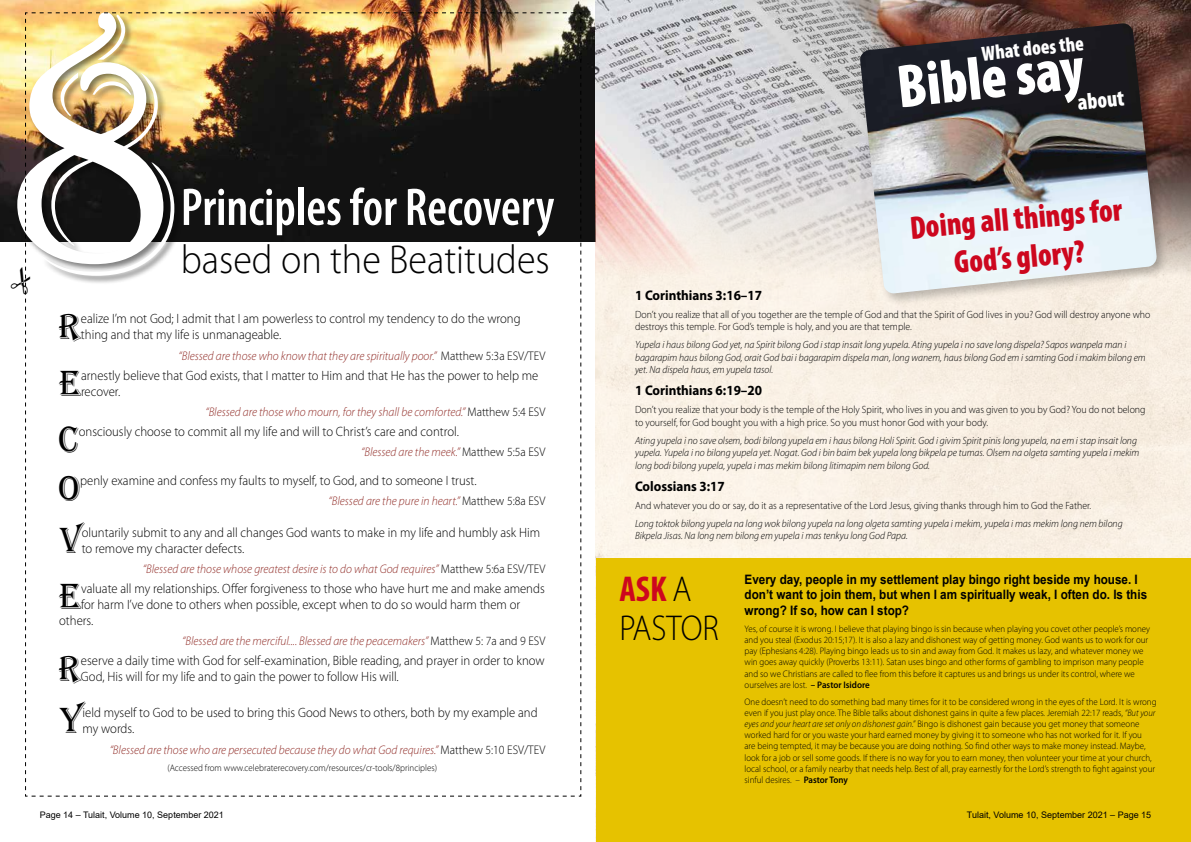
<style>
.page{position:relative;width:1191px;height:842px;background:#fff}
.page>*{position:absolute;margin:0;border:0;box-sizing:border-box;transform-origin:0 0}
.t1{font:313px "Algerian";color:#fff;scale:.94 1}
.t2{font:900 condensed 61.4px "Myriad Pro";color:#fff;scale:.94 1}
.t3{font:600 condensed 53.6px "Myriad Pro";color:#fff;scale:.94 1}
.t4{font:300 40.6px "Myriad Pro";color:#000;scale:.94 1}
.t5{font:37.4px "Algerian";color:#000;scale:.94 1}
.t6{font:300 36px/38.5px "Myriad Pro";color:#000;scale:.9 1}
.t7{font:900 condensed 32.5px/38.4px "Myriad Pro";color:#cd071e;text-align:center;scale:.94 1}
.t8{font:900 condensed 22.9px "Myriad Pro";color:#fff;scale:.94 1}
.t9{font:900 condensed 20.8px "Myriad Pro";color:#fff;scale:.94 1}
.t10{font:700 14px "Myriad Pro";color:#000;scale:.94 1}
.t11{font:300 13.5px/15.9px "Myriad Pro";color:#000;scale:.94 1}
.t12{font:700 13px/15.3px "Arial";color:#000;scale:.9 1}
.t13{font:italic 300 12.5px "Myriad Pro";color:#912d28;scale:.94 1}
.t14{font:italic 300 10.5px/12.4px "Myriad Pro";color:#000;scale:.94 1}
.t15{font:300 10.5px/12.4px "Myriad Pro";color:#000;scale:.94 1}
.t16{font:300 9.5px/11.2px "Myriad Pro";color:#000;scale:.94 1}
.t17{font:9px "Arial";color:#000}
.s1{font-style:normal;color:#000}
.s2{font-weight:700;font-stretch:condensed;color:#cd071e}
.s3{font-weight:600}
.s4{font-style:italic}
</style>
<div class="page">
<img style="left:0;top:0;width:595px;height:241px">
<img style="left:595px;top:0;width:596px;height:383px">
<div style="left:596px;top:558px;width:595px;height:284px;background:#e6c200"></div>
<div style="left:856px;top:20px;width:313px;height:286px;background:#000;opacity:.25"></div>
<img style="left:859px;top:23px;width:298px;height:271px">
<div style="left:909px;top:428px;width:27px;height:22px;background:#f8eee2"></div>
<div style="left:652px;top:178px;width:28px;height:22px;background:#eceae8"></div>
<svg style="left:11px;top:12px;width:570px;height:785px"></svg>
<h1 class="t1" style="left:7px;top:-9px;width:189px">8</h1>
<h3 class="t3" style="left:181px;top:174px;width:399px">Principles for Recovery</h3>
<h3 class="t4" style="left:181px;top:235px;width:394px">based on the Beatitudes</h3>
<h3 class="t5" style="left:59px;top:306px;width:25px">R</h3>
<h3 class="t11" style="left:81px;top:311px;width:469px">ealize I’m not God; I admit that I am powerless to control my tendency to do the wrong thing and that my life is unmanageable.</h3>
<h3 class="t13" style="left:178px;top:348px;width:392px">“Blessed are those who know that they are spiritually poor.” <span class="s1">Matthew 5:3a ESV/TEV</span></h3>
<h3 class="t5" style="left:59px;top:362px;width:25px">E</h3>
<h3 class="t11" style="left:81px;top:367px;width:488px">arnestly believe that God exists, that I matter to Him and that He has the power to help me recover.</h3>
<h3 class="t13" style="left:205px;top:404px;width:363px">“Blessed are those who mourn, for they shall be comforted.” <span class="s1">Matthew 5:4 ESV</span></h3>
<h3 class="t5" style="left:58px;top:419px;width:23px">C</h3>
<h3 class="t11" style="left:79px;top:423px;width:406px">onsciously choose to commit all my life and will to Christ’s care and control.</h3>
<h3 class="t13" style="left:361px;top:445px;width:197px">“Blessed are the meek.” <span class="s1">Matthew 5:5a ESV</span></h3>
<h3 class="t5" style="left:58px;top:468px;width:25px">O</h3>
<h3 class="t11" style="left:80px;top:472px;width:423px">penly examine and confess my faults to myself, to God, and to someone I trust.</h3>
<h3 class="t13" style="left:328px;top:493px;width:232px">“Blessed are the pure in heart.” <span class="s1">Matthew 5:8a ESV</span></h3>
<h3 class="t5" style="left:60px;top:519px;width:25px">V</h3>
<h3 class="t11" style="left:82px;top:524px;width:489px">oluntarily submit to any and all changes God wants to make in my life and humbly ask Him to remove my character defects.</h3>
<h3 class="t13" style="left:143px;top:561px;width:429px">“Blessed are those whose greatest desire is to do what God requires” <span class="s1">Matthew 5:6a ESV/TEV</span></h3>
<h3 class="t5" style="left:59px;top:576px;width:25px">E</h3>
<h3 class="t11" style="left:81px;top:580px;width:495px">valuate all my relationships. Offer forgiveness to those who have hurt me and make amends</h3>
<h3 class="t11" style="left:81px;top:596px;width:469px">for harm I’ve done to others when possible, except when to do so would harm them or</h3>
<h3 class="t11" style="left:59px;top:612px;width:38px">others.</h3>
<h3 class="t13" style="left:182px;top:633px;width:388px">“Blessed are the merciful.... Blessed are the peacemakers” <span class="s1">Matthew 5: 7a and 9 ESV</span></h3>
<h3 class="t5" style="left:59px;top:648px;width:25px">R</h3>
<h3 class="t11" style="left:81px;top:653px;width:495px">eserve a daily time with God for self-examination, Bible reading, and prayer in order to know<br>God, His will for my life and to gain the power to follow His will.</h3>
<h3 class="t5" style="left:60px;top:700px;width:26px">Y</h3>
<h3 class="t11" style="left:83px;top:705px;width:485px">ield myself to God to be used to bring this Good News to others, both by my example and my words.</h3>
<h3 class="t13" style="left:110px;top:742px;width:465px">“Blessed are those who are persecuted because they do what God requires.” <span class="s1">Matthew 5:10 ESV/TEV</span></h3>
<p class="t16" style="left:167px;top:762px;width:288px">(Accessed from www.celebraterecovery.com/resources/cr-tools/8principles)</p>
<h3 class="t9" style="left:980px;top:40px;width:110px;rotate:-6deg">What does the</h3>
<h2 class="t2" style="left:893px;top:48px;width:201px;rotate:-6deg">Bible say</h2>
<h3 class="t8" style="left:1076px;top:88px;width:51px;rotate:-6deg">about</h3>
<h3 class="t7" style="left:908px;top:208px;width:228px;rotate:-5deg">Doing all things for<br>God’s glory?</h3>
<h3 class="t10" style="left:635px;top:286px;width:137px">1 Corinthians 3:16–17</h3>
<p class="t15" style="left:635px;top:308px;width:549px">Don’t you realize that all of you together are the temple of God and that the Spirit of God lives in you? God will destroy anyone who destroys this temple. For God’s temple is holy, and you are that temple.</p>
<p class="t14" style="left:635px;top:339px;width:545px">Yupela i haus bilong God yet, na Spirit bilong God i stap insait long yupela. Ating yupela i no save long dispela? Sapos wanpela man i bagarapim haus bilong God, orait God bai i bagarapim dispela man, long wanem, haus bilong God em i samting God i makim bilong em yet. Na dispela haus, em yupela tasol.</p>
<h3 class="t10" style="left:635px;top:381px;width:137px">1 Corinthians 6:19–20</h3>
<p class="t15" style="left:635px;top:404px;width:544px">Don’t you realize that your body is the temple of the Holy Spirit, who lives in you and was given to you by God? You do not belong to yourself, for God bought you with a high price. So you must honor God with your body.</p>
<p class="t14" style="left:635px;top:434px;width:538px">Ating yupela i no save olsem, bodi bilong yupela em i haus bilong Holi Spirit. God i givim Spirit pinis long yupela, na em i stap insait long yupela. Yupela i no bilong yupela yet. Nogat. God i bin baim bek yupela long bikpela pe tumas. Olsem na olgeta samting yupela i mekim long bodi bilong yupela, yupela i mas mekim bilong litimapim nem bilong God.</p>
<h3 class="t10" style="left:635px;top:477px;width:97px">Colossians 3:17</h3>
<p class="t15" style="left:635px;top:499px;width:487px">And whatever you do or say, do it as a representative of the Lord Jesus, giving thanks through him to God the Father.</p>
<p class="t14" style="left:635px;top:517px;width:520px">Long toktok bilong yupela na long wok bilong yupela na long olgeta samting yupela i mekim, yupela i mas mekim long nem bilong<br>Bikpela Jisas. Na long nem bilong em yupela i mas tenkyu long God Papa.</p>
<h3 class="t6" style="left:619px;top:570px;width:112px"><span class="s2">ASK</span> A<br>PASTOR</h3>
<h3 class="t12" style="left:744px;top:572px;width:449px">Every day, people in my settlement play bingo right beside my house. I don’t want to join them, but when I am spiritually weak, I often do. Is this wrong? If so, how can I stop?</h3>
<p class="t16" style="left:744px;top:623px;width:433px">Yes, of course it is wrong. I believe that playing bingo is sin because when playing you covet other people’s money and you steal (Exodus 20:15;17). It is also a lazy and dishonest way of getting money. God wants us to work for our pay (Ephesians 4:28). Playing bingo leads us to sin and away from God. It makes us lazy, and whatever money we win goes away quickly (Proverbs 13:11). Satan uses bingo and other forms of gambling to imprison many people and so we Christians are called to flee from this before it captures us and brings us under its control, where we ourselves are lost. <span class="s3">– Pastor Isidore</span></p>
<p class="t16" style="left:744px;top:696px;width:440px">One doesn’t need to do something bad many times for it to be considered wrong in the eyes of the Lord. It is wrong even if you just play once. The Bible talks about dishonest gains in quite a few places. Jeremiah 22:17 reads, <span class="s4">“But your eyes and your heart are set only on dishonest gain.”</span> Bingo is dishonest gain because you get money that someone worked hard for or you waste your hard earned money by giving it to someone who has not worked for it. If you<br>are being tempted, it may be because you are doing nothing. So find other ways to make money instead. Maybe, look for a job or sell some goods. If there is no way for you to earn money, then volunteer your time at your church, local school, or a family nearby that needs help. Best of all, pray earnestly for the Lord’s strength to fight against your sinful desires. – <span class="s3">Pastor Tony</span></p>
<p class="t17" style="left:40px;top:809px;width:186px">Page 14 – Tulait, Volume 10, September 2021</p>
<p class="t17" style="left:967px;top:809px;width:186px">Tulait, Volume 10, September 2021 – Page 15</p>
</div>
